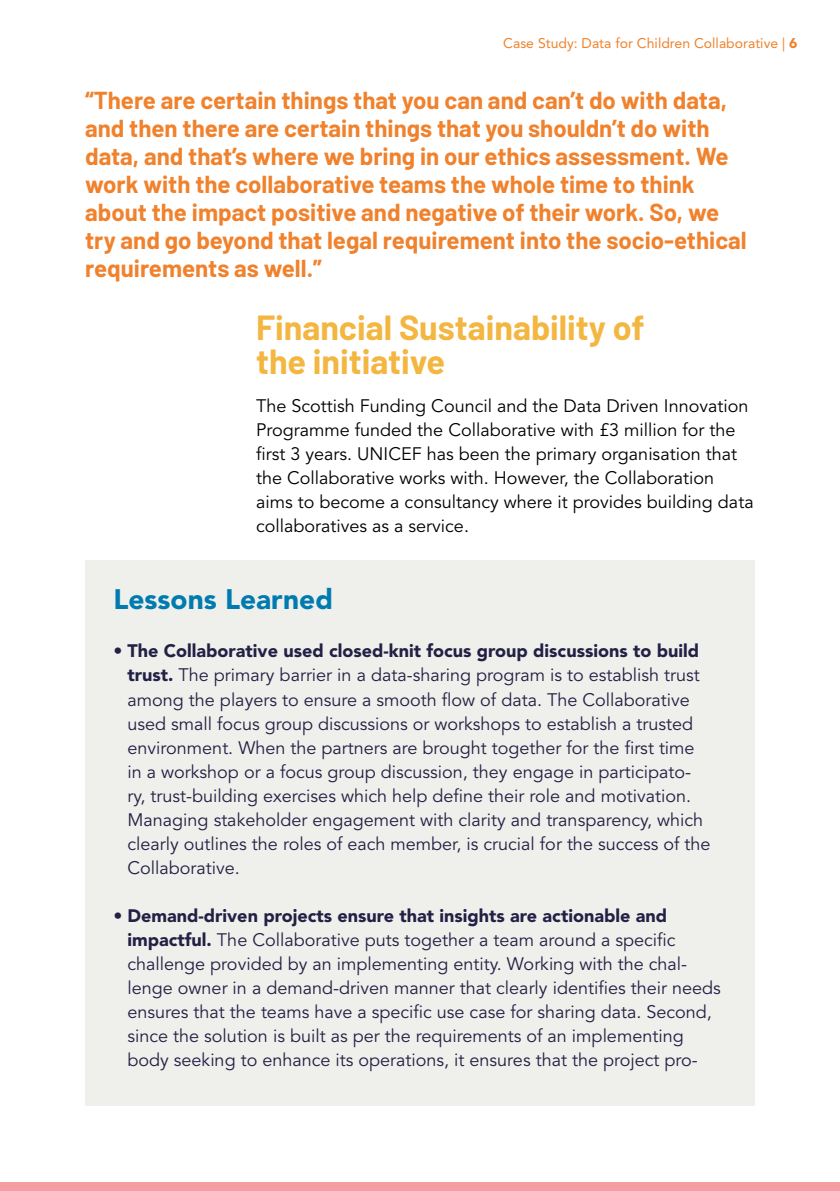
<style>
.page{position:relative;width:840px;height:1191px;background:#fff}
.page>*{position:absolute;margin:0;border:0;box-sizing:border-box;transform-origin:0 0}
.t1{font:700 34px/34px "Barlow";color:#f3b641}
.t2{font:900 28px "Avenir LT Std";color:#007baf}
.t3{font:700 24px/28px "Barlow";color:#f0822d}
.t4{font:18px/24px "Avenir LT Std";color:#222044}
.t5{font:18px/24px "Avenir LT Std";color:#000}
.t6{font:14px "Avenir LT Std";color:#f0822d}
.s1{font-weight:900}
</style>
<div class="page">
<div style="left:0;top:1182px;width:839px;height:9px;background:#f59ea1"></div>
<div style="left:85px;top:560px;width:669px;height:546px;background:#efefeb"></div>
<p class="t6" style="left:503px;top:35px;width:295px">Case Study: Data for Children Collaborative | <span class="s1">6</span></p>
<p class="t3" style="left:85px;top:85px;width:662px">“There are certain things that you can and can’t do with data, and then there are certain things that you shouldn’t do with data, and that’s where we bring in our ethics assessment. We work with the collaborative teams the whole time to think about the impact positive and negative of their work. So, we try and go beyond that legal requirement into the socio-ethical requirements as well.”</p>
<h1 class="t1" style="left:256px;top:308px;width:389px">Financial Sustainability of the initiative</h1>
<p class="t5" style="left:256px;top:394px;width:499px">The Scottish Funding Council and the Data Driven Innovation Programme funded the Collaborative with £3 million for the first 3 years. UNICEF has been the primary organisation that the Collaborative works with. However, the Collaboration aims to become a consultancy where it provides building data collaboratives as a service.</p>
<h2 class="t2" style="left:113px;top:583px;width:221px">Lessons Learned</h2>
<p class="t4" style="left:127px;top:640px;width:584px;text-indent:-14px">• <span class="s1">The Collaborative used closed-knit focus group discussions to build trust.</span> The primary barrier in a data-sharing program is to establish trust among the players to ensure a smooth flow of data. The Collaborative used small focus group discussions or workshops to establish a trusted environment. When the partners are brought together for the first time in a workshop or a focus group discussion, they engage in participato&shy;ry, trust-building exercises which help define their role and motivation.<br>Managing stakeholder engagement with clarity and transparency, which clearly outlines the roles of each member, is crucial for the success of the Collaborative.</p>
<p class="t4" style="left:127px;top:904px;width:594px;text-indent:-14px">• <span class="s1">Demand-driven projects ensure that insights are actionable and impactful.</span> The Collaborative puts together a team around a specific challenge provided by an implementing entity. Working with the chal&shy;lenge owner in a demand-driven manner that clearly identifies their needs ensures that the teams have a specific use case for sharing data. Second, since the solution is built as per the requirements of an implementing body seeking to enhance its operations, it ensures that the project pro-</p>
</div>
